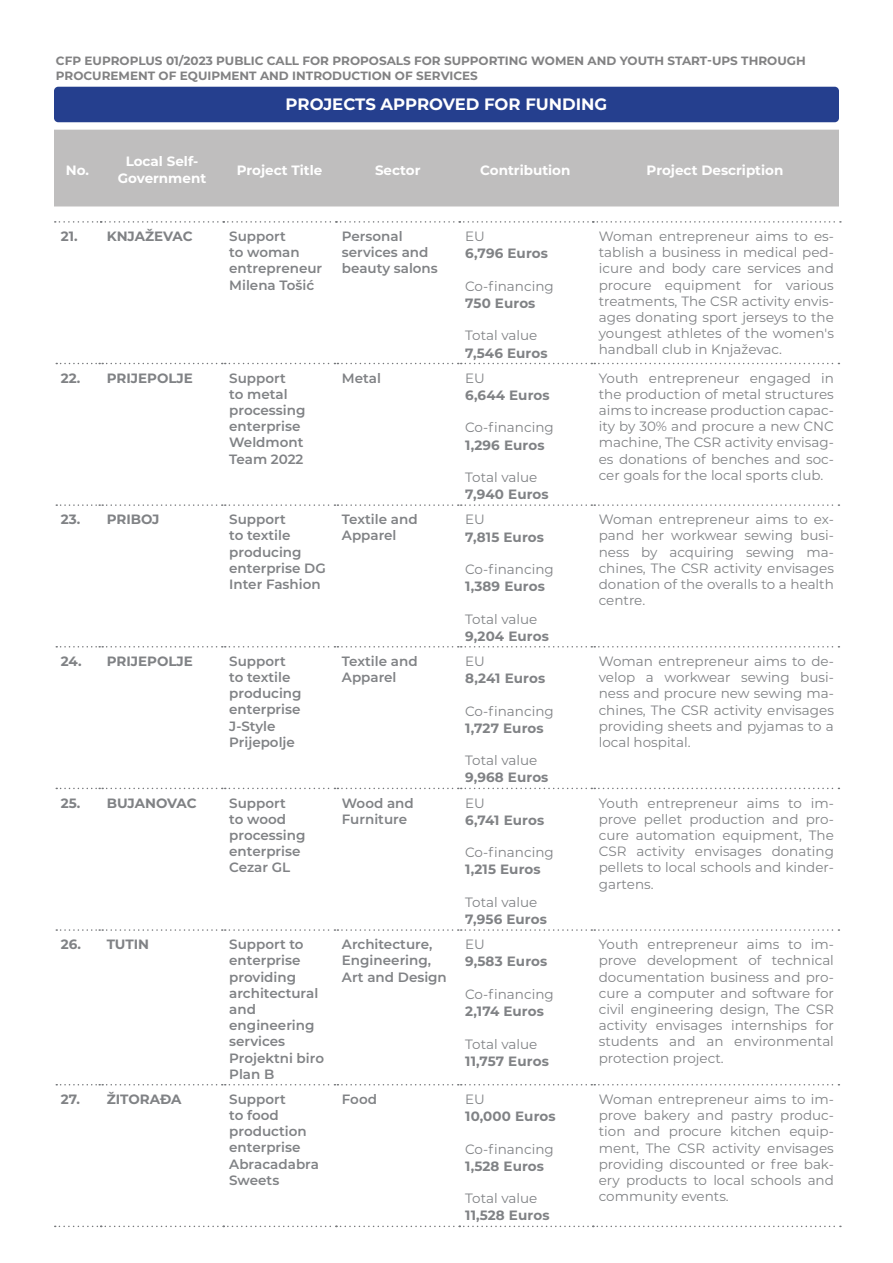
<style>
.page{position:relative;width:893px;height:1263px;background:#fff}
.page>*{position:absolute;margin:0;border:0;box-sizing:border-box;transform-origin:0 0}
.t1{font:700 16.5px "Montserrat";color:#fff}
.t2{font:13.5px/16.2px "Montserrat";color:#808285;text-align:justify}
.t3{font:600 13.5px/16.2px "Montserrat";color:#808285}
.t4{font:700 13.5px "Montserrat";letter-spacing:.005em;color:#808285}
.t5{font:700 13.5px/17.2px "Montserrat";color:#fff;text-align:center}
.t6{font:700 12px/14.4px "Montserrat";color:#828283}
</style>
<div class="page">
<div style="left:54px;top:87px;width:785px;height:35px;background:#253f8e;border-radius:4px"></div>
<div style="left:54px;top:130px;width:785px;height:76px;background:#bfbebe"></div>
<svg style="left:55px;top:221px;width:786px;height:2px"></svg>
<svg style="left:56px;top:363px;width:783px;height:1px"></svg>
<svg style="left:56px;top:504px;width:783px;height:2px"></svg>
<svg style="left:56px;top:646px;width:783px;height:1px"></svg>
<svg style="left:56px;top:788px;width:783px;height:1px"></svg>
<svg style="left:56px;top:929px;width:783px;height:2px"></svg>
<svg style="left:56px;top:1084px;width:783px;height:1px"></svg>
<svg style="left:55px;top:1225px;width:786px;height:2px"></svg>
<p class="t6" style="left:56px;top:53px;width:751px">CFP EUPROPLUS 01/2023 PUBLIC CALL FOR PROPOSALS FOR SUPPORTING WOMEN AND YOUTH START-UPS THROUGH<br>PROCUREMENT OF EQUIPMENT AND INTRODUCTION OF SERVICES</p>
<p class="t1" style="left:286px;top:92px;width:323px">PROJECTS APPROVED FOR FUNDING</p>
<p class="t5" style="left:66px;top:161px;width:25px">No.</p>
<p class="t5" style="left:118px;top:152px;width:90px">Local Self-<br>Government</p>
<p class="t5" style="left:237px;top:161px;width:87px">Project Title</p>
<p class="t5" style="left:375px;top:161px;width:47px">Sector</p>
<p class="t5" style="left:480px;top:161px;width:92px">Contribution</p>
<p class="t5" style="left:647px;top:161px;width:138px">Project Description</p>
<p class="t4" style="left:61px;top:226px;width:133px">21. KNJAŽEVAC</p>
<p class="t3" style="left:229px;top:227px;width:95px">Support<br>to woman entrepreneur<br>Milena Tošić</p>
<p class="t3" style="left:342px;top:227px;width:97px">Personal services and beauty salons</p>
<p class="t2" style="left:465px;top:228px;width:21px">EU</p>
<p class="t4" style="left:465px;top:244px;width:84px">6,796 Euros</p>
<p class="t2" style="left:465px;top:277px;width:90px">Co-financing</p>
<p class="t4" style="left:465px;top:293px;width:72px">750 Euros</p>
<p class="t2" style="left:465px;top:327px;width:74px">Total value</p>
<p class="t4" style="left:465px;top:343px;width:84px">7,546 Euros</p>
<p class="t4" style="left:61px;top:368px;width:134px">22. PRIJEPOLJE</p>
<p class="t3" style="left:229px;top:369px;width:78px">Support<br>to metal processing enterprise<br>Weldmont<br>Team 2022</p>
<p class="t3" style="left:342px;top:369px;width:41px">Metal</p>
<p class="t2" style="left:465px;top:369px;width:21px">EU</p>
<p class="t4" style="left:465px;top:385px;width:86px">6,644 Euros</p>
<p class="t2" style="left:465px;top:419px;width:90px">Co-financing</p>
<p class="t4" style="left:465px;top:435px;width:81px">1,296 Euros</p>
<p class="t2" style="left:465px;top:468px;width:74px">Total value</p>
<p class="t4" style="left:465px;top:485px;width:85px">7,940 Euros</p>
<p class="t4" style="left:61px;top:510px;width:100px">23. PRIBOJ</p>
<p class="t3" style="left:229px;top:511px;width:98px">Support<br>to textile producing enterprise DG<br>Inter Fashion</p>
<p class="t3" style="left:342px;top:511px;width:77px">Textile and<br>Apparel</p>
<p class="t2" style="left:465px;top:511px;width:21px">EU</p>
<p class="t4" style="left:465px;top:527px;width:80px">7,815 Euros</p>
<p class="t2" style="left:465px;top:560px;width:90px">Co-financing</p>
<p class="t4" style="left:465px;top:577px;width:81px">1,389 Euros</p>
<p class="t2" style="left:465px;top:610px;width:74px">Total value</p>
<p class="t4" style="left:465px;top:626px;width:85px">9,204 Euros</p>
<p class="t4" style="left:61px;top:651px;width:134px">24. PRIJEPOLJE</p>
<p class="t3" style="left:229px;top:652px;width:74px">Support to textile producing enterprise<br>J-Style<br>Prijepolje</p>
<p class="t3" style="left:342px;top:652px;width:77px">Textile and<br>Apparel</p>
<p class="t2" style="left:465px;top:652px;width:21px">EU</p>
<p class="t4" style="left:465px;top:669px;width:81px">8,241 Euros</p>
<p class="t2" style="left:465px;top:702px;width:90px">Co-financing</p>
<p class="t4" style="left:465px;top:718px;width:80px">1,727 Euros</p>
<p class="t2" style="left:465px;top:752px;width:74px">Total value</p>
<p class="t4" style="left:465px;top:768px;width:85px">9,968 Euros</p>
<p class="t4" style="left:61px;top:793px;width:137px">25. BUJANOVAC</p>
<p class="t3" style="left:229px;top:794px;width:78px">Support<br>to wood processing enterprise<br>Cezar GL</p>
<p class="t3" style="left:342px;top:794px;width:73px">Wood and<br>Furniture</p>
<p class="t2" style="left:465px;top:794px;width:21px">EU</p>
<p class="t4" style="left:465px;top:810px;width:80px">6,741 Euros</p>
<p class="t2" style="left:465px;top:844px;width:90px">Co-financing</p>
<p class="t4" style="left:465px;top:860px;width:77px">1,215 Euros</p>
<p class="t2" style="left:465px;top:893px;width:74px">Total value</p>
<p class="t4" style="left:465px;top:909px;width:83px">7,956 Euros</p>
<p class="t4" style="left:61px;top:935px;width:90px">26. TUTIN</p>
<p class="t3" style="left:229px;top:936px;width:96px">Support to enterprise providing architectural and engineering services<br>Projektni biro<br>Plan B</p>
<p class="t3" style="left:342px;top:936px;width:106px">Architecture,<br>Engineering,<br>Art and Design</p>
<p class="t2" style="left:465px;top:936px;width:21px">EU</p>
<p class="t4" style="left:465px;top:952px;width:84px">9,583 Euros</p>
<p class="t2" style="left:465px;top:985px;width:90px">Co-financing</p>
<p class="t4" style="left:465px;top:1001px;width:80px">2,174 Euros</p>
<p class="t2" style="left:465px;top:1035px;width:74px">Total value</p>
<p class="t4" style="left:465px;top:1051px;width:85px">11,757 Euros</p>
<p class="t4" style="left:61px;top:1089px;width:122px">27. ŽITORAĐA</p>
<p class="t3" style="left:229px;top:1090px;width:91px">Support<br>to food production enterprise<br>Abracadabra<br>Sweets</p>
<p class="t3" style="left:342px;top:1090px;width:37px">Food</p>
<p class="t2" style="left:465px;top:1090px;width:21px">EU</p>
<p class="t4" style="left:465px;top:1106px;width:92px">10,000 Euros</p>
<p class="t2" style="left:465px;top:1140px;width:90px">Co-financing</p>
<p class="t4" style="left:465px;top:1156px;width:80px">1,528 Euros</p>
<p class="t2" style="left:465px;top:1190px;width:74px">Total value</p>
<p class="t4" style="left:465px;top:1206px;width:86px">11,528 Euros</p>
<p class="t2" style="left:599px;top:228px;width:237px">Woman entrepreneur aims to es&shy;tablish a business in medical ped&shy;icure and body care services and procure equipment for various treatments, The CSR activity envis&shy;ages donating sport jerseys to the youngest athletes of the women's handball club in Knjaževac.</p>
<p class="t2" style="left:599px;top:369px;width:237px">Youth entrepreneur engaged in the production of metal structures aims to increase production capac&shy;ity by 30% and procure a new CNC machine, The CSR activity envisag&shy;es donations of benches and soc&shy;cer goals for the local sports club.</p>
<p class="t2" style="left:599px;top:511px;width:237px">Woman entrepreneur aims to ex&shy;pand her workwear sewing busi&shy;ness by acquiring sewing ma&shy;chines, The CSR activity envisages donation of the overalls to a health centre.</p>
<p class="t2" style="left:599px;top:652px;width:237px">Woman entrepreneur aims to de&shy;velop a workwear sewing busi&shy;ness and procure new sewing ma&shy;chines, The CSR activity envisages providing sheets and pyjamas to a local hospital.</p>
<p class="t2" style="left:599px;top:794px;width:237px">Youth entrepreneur aims to im&shy;prove pellet production and pro&shy;cure automation equipment, The CSR activity envisages donating pellets to local schools and kinder&shy;gartens.</p>
<p class="t2" style="left:599px;top:936px;width:237px">Youth entrepreneur aims to im&shy;prove development of technical documentation business and pro&shy;cure a computer and software for civil engineering design, The CSR activity envisages internships for students and an environmental protection project.</p>
<p class="t2" style="left:599px;top:1090px;width:237px">Woman entrepreneur aims to im&shy;prove bakery and pastry produc&shy;tion and procure kitchen equip&shy;ment, The CSR activity envisages providing discounted or free bak&shy;ery products to local schools and community events.</p>
</div>
